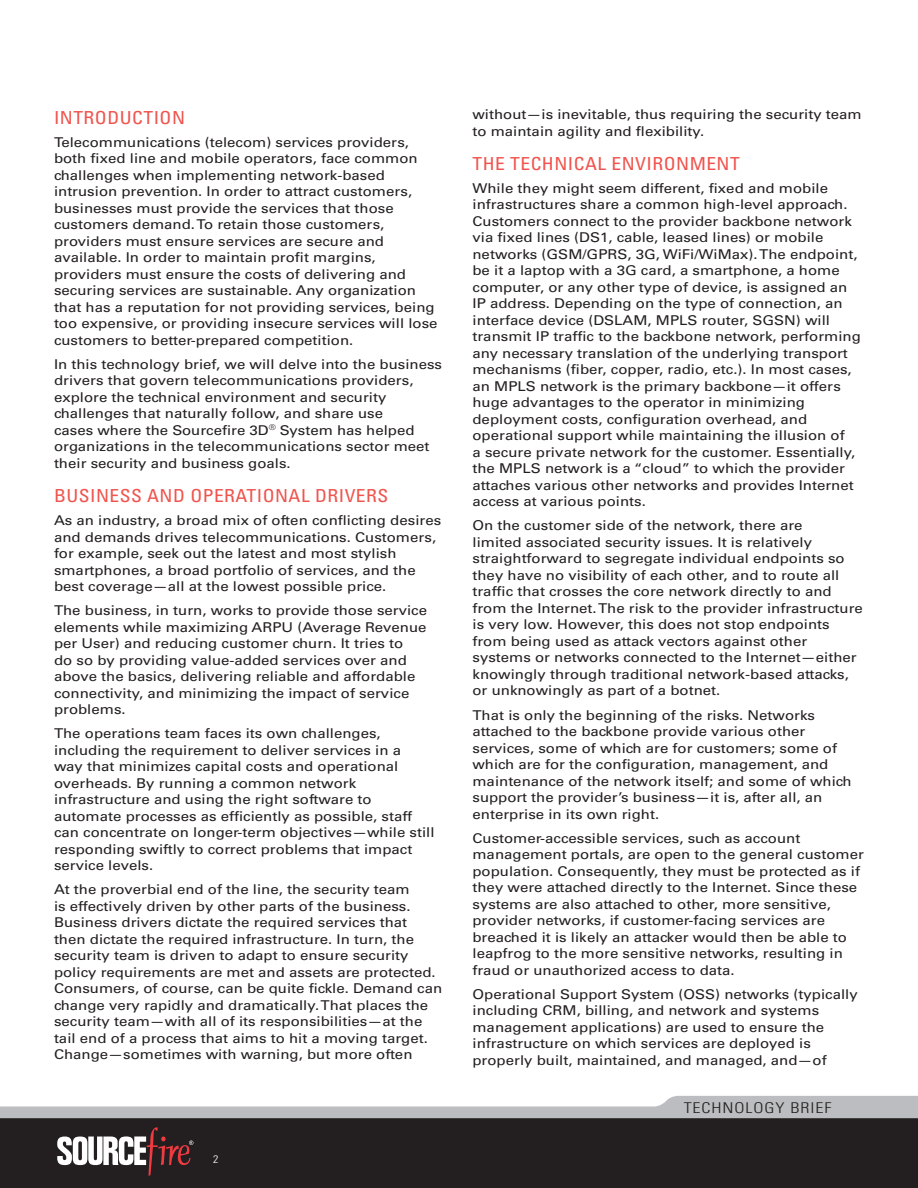
<style>
.page{position:relative;width:918px;height:1188px;background:#fff}
.page>*{position:absolute;margin:0;border:0;box-sizing:border-box;transform-origin:0 0}
.t1{font:condensed 18px "Univers";letter-spacing:.025em;color:#f0544e;scale:1.09 1}
.t2{font:300 condensed 14.85px "Univers";letter-spacing:.05em;color:#231f20;scale:1.22 1}
.t3{font:13.5px/16.5px "Univers";color:#231f20;scale:1.11 1}
.t4{font:300 condensed 10.8px "Univers";color:#fff;scale:1.11 1}
</style>
<div class="page">
<div style="left:0;top:1107px;width:918px;height:81px;background:#231f20"></div>
<svg style="left:57px;top:1127px;width:136px;height:49px"></svg>
<svg style="left:0;top:1096px;width:918px;height:22px"></svg>
<h1 class="t1" style="left:54px;top:106px;width:122px">INTRODUCTION</h1>
<p class="t3" style="left:54px;top:134px;width:347px">Telecommunications (telecom) services providers, both fixed line and mobile operators, face common challenges when implementing network-based intrusion prevention. In order to attract customers, businesses must provide the services that those customers demand. To retain those customers, providers must ensure services are secure and available. In order to maintain profit margins, providers must ensure the costs of delivering and securing services are sustainable. Any organization that has a reputation for not providing services, being too expensive, or providing insecure services will lose customers to better-prepared competition.</p>
<p class="t3" style="left:54px;top:356px;width:351px">In this technology brief, we will delve into the business drivers that govern telecommunications providers, explore the technical environment and security challenges that naturally follow, and share use<br>cases where the Sourcefire 3D<sup>®</sup> System has helped organizations in the telecommunications sector meet their security and business goals.</p>
<h1 class="t1" style="left:54px;top:484px;width:308px">BUSINESS AND OPERATIONAL DRIVERS</h1>
<p class="t3" style="left:54px;top:512px;width:350px">As an industry, a broad mix of often conflicting desires and demands drives telecommunications. Customers, for example, seek out the latest and most stylish smartphones, a broad portfolio of services, and the best coverage—all at the lowest possible price.</p>
<p class="t3" style="left:54px;top:602px;width:338px">The business, in turn, works to provide those service elements while maximizing ARPU (Average Revenue per User) and reducing customer churn. It tries to<br>do so by providing value-added services over and above the basics, delivering reliable and affordable connectivity, and minimizing the impact of service problems.</p>
<p class="t3" style="left:54px;top:725px;width:344px">The operations team faces its own challenges, including the requirement to deliver services in a<br>way that minimizes capital costs and operational overheads. By running a common network infrastructure and using the right software to automate processes as efficiently as possible, staff can concentrate on longer-term objectives—while still responding swiftly to correct problems that impact service levels.</p>
<p class="t3" style="left:54px;top:881px;width:351px">At the proverbial end of the line, the security team<br>is effectively driven by other parts of the business.<br>Business drivers dictate the required services that<br>then dictate the required infrastructure. In turn, the security team is driven to adapt to ensure security policy requirements are met and assets are protected.<br>Consumers, of course, can be quite fickle. Demand can change very rapidly and dramatically. That places the security team—with all of its responsibilities—at the tail end of a process that aims to hit a moving target.<br>Change—sometimes with warning, but more often</p>
<p class="t4" style="left:213px;top:1153px;width:6px">2</p>
<p class="t3" style="left:472px;top:106px;width:352px">without—is inevitable, thus requiring the security team to maintain agility and flexibility.</p>
<h1 class="t1" style="left:472px;top:152px;width:247px">THE TECHNICAL ENVIRONMENT</h1>
<p class="t3" style="left:472px;top:180px;width:351px">While they might seem different, fixed and mobile infrastructures share a common high-level approach.<br>Customers connect to the provider backbone network via fixed lines (DS1, cable, leased lines) or mobile networks (GSM/GPRS, 3G, WiFi/WiMax). The endpoint, be it a laptop with a 3G card, a smartphone, a home computer, or any other type of device, is assigned an IP address. Depending on the type of connection, an interface device (DSLAM, MPLS router, SGSN) will transmit IP traffic to the backbone network, performing any necessary translation of the underlying transport mechanisms (fiber, copper, radio, etc.). In most cases, an MPLS network is the primary backbone—it offers huge advantages to the operator in minimizing deployment costs, configuration overhead, and operational support while maintaining the illusion of<br>a secure private network for the customer. Essentially, the MPLS network is a “cloud” to which the provider attaches various other networks and provides Internet access at various points.</p>
<p class="t3" style="left:472px;top:518px;width:353px">On the customer side of the network, there are<br>limited associated security issues. It is relatively straightforward to segregate individual endpoints so they have no visibility of each other, and to route all traffic that crosses the core network directly to and from the Internet. The risk to the provider infrastructure is very low. However, this does not stop endpoints from being used as attack vectors against other systems or networks connected to the Internet—either knowingly through traditional network-based attacks, or unknowingly as part of a botnet.</p>
<p class="t3" style="left:472px;top:707px;width:343px">That is only the beginning of the risks. Networks attached to the backbone provide various other services, some of which are for customers; some of which are for the configuration, management, and maintenance of the network itself; and some of which support the provider’s business—it is, after all, an enterprise in its own right.</p>
<p class="t3" style="left:472px;top:830px;width:354px">Customer-accessible services, such as account management portals, are open to the general customer population. Consequently, they must be protected as if they were attached directly to the Internet. Since these systems are also attached to other, more sensitive, provider networks, if customer-facing services are breached it is likely an attacker would then be able to leapfrog to the more sensitive networks, resulting in fraud or unauthorized access to data.</p>
<p class="t3" style="left:472px;top:986px;width:349px">Operational Support System (OSS) networks (typically including CRM, billing, and network and systems management applications) are used to ensure the infrastructure on which services are deployed is properly built, maintained, and managed, and—of</p>
<p class="t2" style="left:684px;top:1099px;width:123px">TECHNOLOGY BRIEF</p>
</div>
